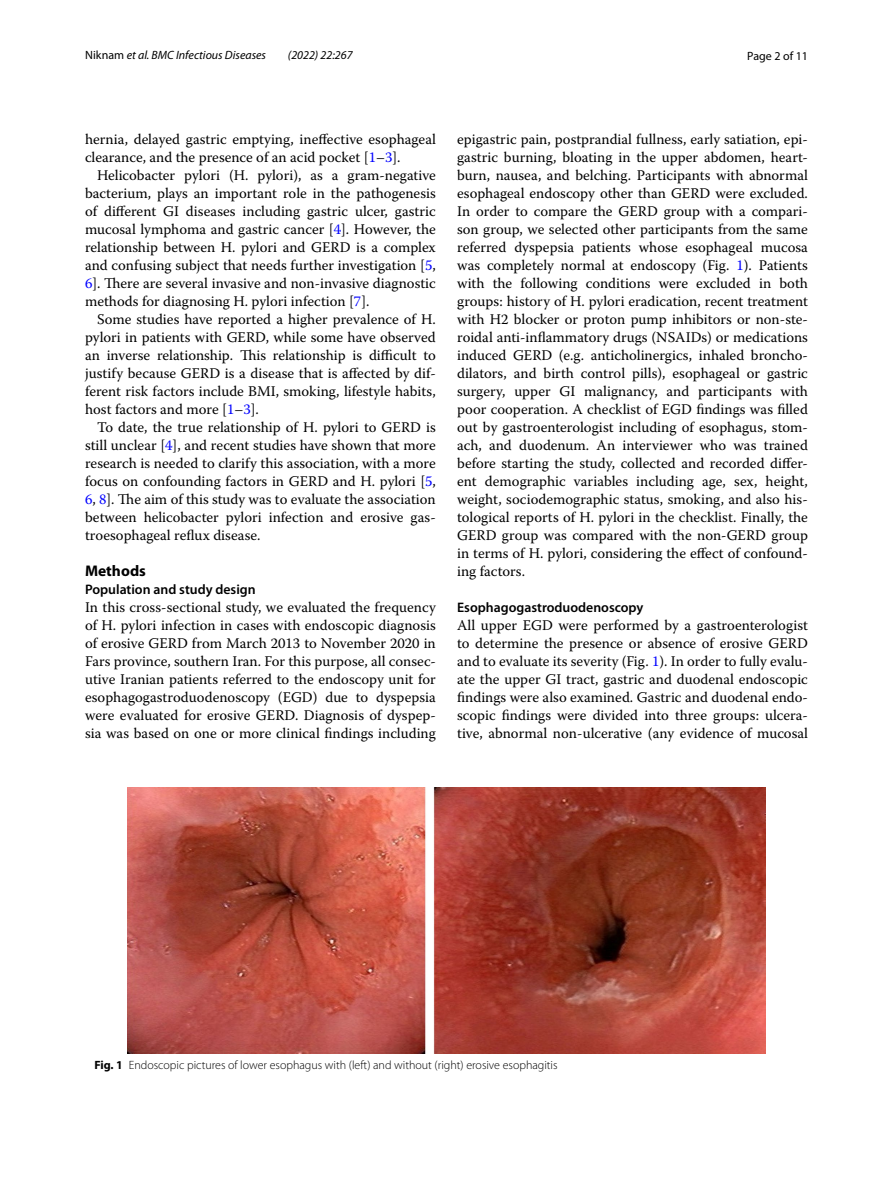
<style>
.page{position:relative;width:893px;height:1187px;background:#fff}
.page>*{position:absolute;margin:0;border:0;box-sizing:border-box;transform-origin:0 0}
.t1{font:700 15.45px "Myriad Pro";color:#000}
.t2{font:14.7px/18px "Warnock Pro";color:#000;text-align:justify}
.t3{font:600 13.8px "Myriad Pro";color:#000}
.t4{font:300 12px "Myriad Pro";color:#000}
.t5{font:italic 12px "Myriad Pro";color:#000}
.t6{font:12px "Myriad Pro";color:#000}
.s1{font-style:normal}
.s2{color:#00f}
.s3{font-weight:700}
</style>
<div class="page">
<img style="left:128px;top:787px;width:638px;height:266px">
<p class="t5" style="left:85px;top:48px;width:183px"><span class="s1">Niknam</span> et al. BMC Infectious Diseases</p>
<p class="t5" style="left:288px;top:48px;width:66px">(2022) 22:267</p>
<p class="t6" style="left:747px;top:48px;width:62px">Page 2 of 11</p>
<p class="t2" style="left:85px;top:130px;width:352px">hernia, delayed gastric emptying, ineffective esophageal clearance, and the presence of an acid pocket [<span class="s2">1</span>–<span class="s2">3</span>].</p>
<p class="t2" style="left:85px;top:166px;width:352px;text-indent:12px">Helicobacter pylori (H. pylori), as a gram-negative bacterium, plays an important role in the pathogenesis of different GI diseases including gastric ulcer, gastric mucosal lymphoma and gastric cancer [<span class="s2">4</span>]. However, the relationship between H. pylori and GERD is a complex and confusing subject that needs further investigation [<span class="s2">5</span>, <span class="s2">6</span>]. There are several invasive and non-invasive diagnostic methods for diagnosing H. pylori infection [<span class="s2">7</span>].</p>
<p class="t2" style="left:85px;top:310px;width:352px;text-indent:12px">Some studies have reported a higher prevalence of H. pylori in patients with GERD, while some have observed an inverse relationship. This relationship is difficult to justify because GERD is a disease that is affected by dif&shy;ferent risk factors include BMI, smoking, lifestyle habits, host factors and more [<span class="s2">1</span>–<span class="s2">3</span>].</p>
<p class="t2" style="left:85px;top:418px;width:352px;text-indent:12px">To date, the true relationship of H. pylori to GERD is still unclear [<span class="s2">4</span>], and recent studies have shown that more research is needed to clarify this association, with a more focus on confounding factors in GERD and H. pylori [<span class="s2">5</span>, <span class="s2">6</span>, <span class="s2">8</span>]. The aim of this study was to evaluate the association between helicobacter pylori infection and erosive gas&shy;troesophageal reflux disease.</p>
<p class="t1" style="left:85px;top:560px;width:62px">Methods</p>
<p class="t3" style="left:85px;top:580px;width:172px">Population and study design</p>
<p class="t2" style="left:85px;top:598px;width:352px">In this cross-sectional study, we evaluated the frequency of H. pylori infection in cases with endoscopic diagnosis of erosive GERD from March 2013 to November 2020 in Fars province, southern Iran. For this purpose, all consec&shy;utive Iranian patients referred to the endoscopy unit for esophagogastroduodenoscopy (EGD) due to dyspepsia were evaluated for erosive GERD. Diagnosis of dyspep&shy;sia was based on one or more clinical findings including</p>
<p class="t2" style="left:457px;top:130px;width:352px">epigastric pain, postprandial fullness, early satiation, epi&shy;gastric burning, bloating in the upper abdomen, heart&shy;burn, nausea, and belching. Participants with abnormal esophageal endoscopy other than GERD were excluded.<br>In order to compare the GERD group with a compari&shy;son group, we selected other participants from the same referred dyspepsia patients whose esophageal mucosa was completely normal at endoscopy (Fig. <span class="s2">1</span>). Patients with the following conditions were excluded in both groups: history of H. pylori eradication, recent treatment with H2 blocker or proton pump inhibitors or non-ste&shy;roidal anti-inflammatory drugs (NSAIDs) or medications induced GERD (e.g. anticholinergics, inhaled broncho&shy;dilators, and birth control pills), esophageal or gastric surgery, upper GI malignancy, and participants with poor cooperation. A checklist of EGD findings was filled out by gastroenterologist including of esophagus, stom&shy;ach, and duodenum. An interviewer who was trained before starting the study, collected and recorded differ&shy;ent demographic variables including age, sex, height, weight, sociodemographic status, smoking, and also his&shy;tological reports of H. pylori in the checklist. Finally, the GERD group was compared with the non-GERD group in terms of H. pylori, considering the effect of confound&shy;ing factors.</p>
<p class="t3" style="left:457px;top:598px;width:188px">Esophagogastroduodenoscopy</p>
<p class="t2" style="left:457px;top:616px;width:352px">All upper EGD were performed by a gastroenterologist to determine the presence or absence of erosive GERD and to evaluate its severity (Fig. <span class="s2">1</span>). In order to fully evalu&shy;ate the upper GI tract, gastric and duodenal endoscopic findings were also examined. Gastric and duodenal endo&shy;scopic findings were divided into three groups: ulcera&shy;tive, abnormal non-ulcerative (any evidence of mucosal</p>
<p class="t4" style="left:94px;top:1058px;width:465px"><span class="s3">Fig. 1</span> Endoscopic pictures of lower esophagus with (left) and without (right) erosive esophagitis</p>
</div>
